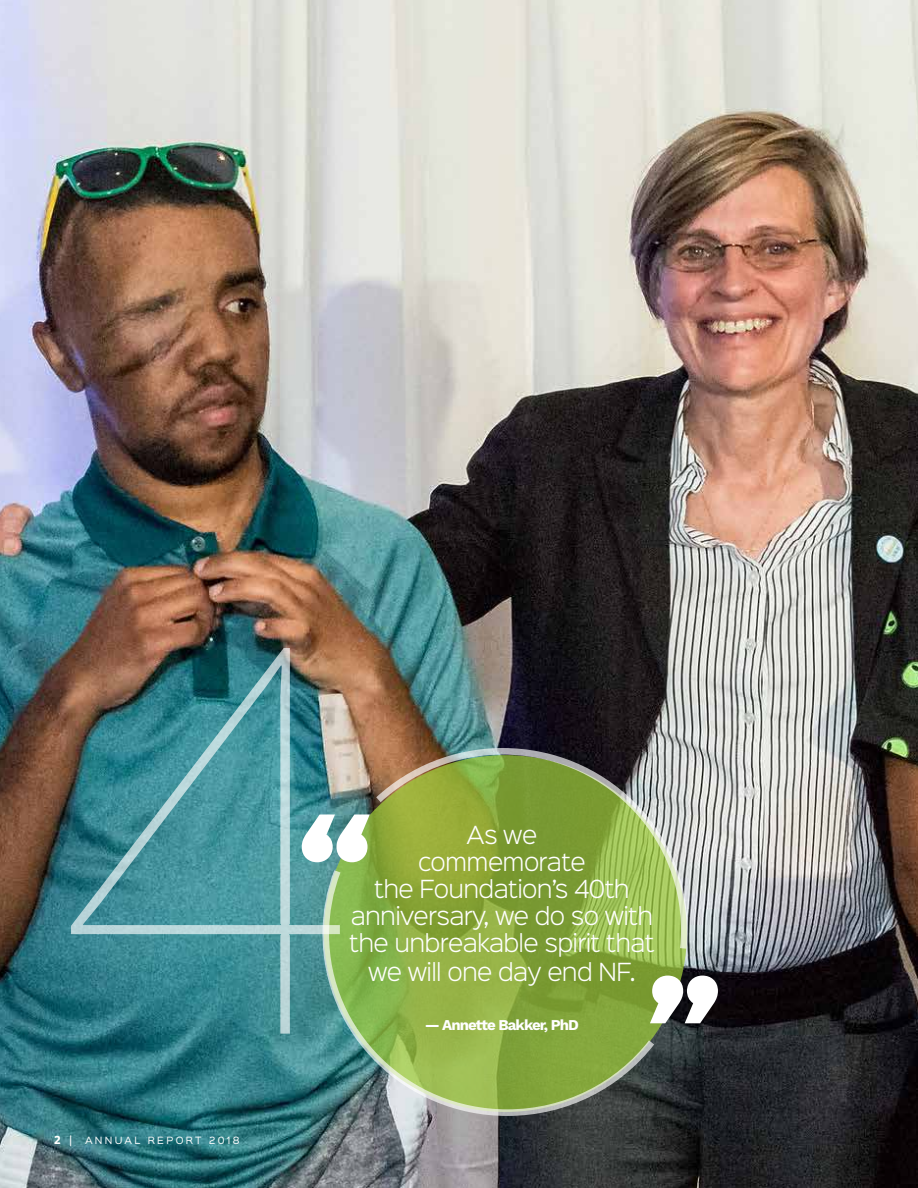
<style>
.page{position:relative;width:918px;height:1188px;background:#fff}
.page>*{position:absolute;margin:0;border:0;box-sizing:border-box;transform-origin:0 0}
.t1{font:100 476.1px "Sinkin Sans 100";color:#fff}
.t2{font:700 188.1px "Montserrat";color:#fff}
.t3{font:300 22.5px/27px "Sinkin Sans 300";letter-spacing:-.03em;color:#fff;text-align:center}
.t4{font:700 15px "Work Sans";letter-spacing:-.06em;color:#fff}
.t5{font:9px "Sinkin Sans 400";letter-spacing:.26em;color:#fff}
.s1{font-family:"Whitney";font-weight:700;font-size:12px}
.s2{font-family:"Whitney";font-weight:500;font-size:12px}
</style>
<div class="page">
<img style="left:0;top:0;width:918px;height:1188px">
<svg style="left:324px;top:755px;width:363px;height:357px;background:#84aa41"></svg>
<svg style="left:321px;top:869px;width:335px;height:248px;background:#83a555"></svg>
<svg style="left:375px;top:747px;width:314px;height:203px;background:#8da44d"></svg>
<h1 class="t1" style="left:52px;top:468px;width:309px">4</h1>
<h2 class="t2" style="left:297px;top:764px;width:76px">“</h2>
<p class="t3" style="left:349px;top:820px;width:307px">As we<br>commemorate<br>the Foundation’s 40th anniversary, we do so with the unbreakable spirit that</p>
<p class="t3" style="left:368px;top:957px;width:269px">we will one day end NF.</p>
<p class="t4" style="left:425px;top:1016px;width:156px">— Annette Bakker, PhD</p>
<h2 class="t2" style="left:645px;top:924px;width:79px">”</h2>
<p class="t5" style="left:54px;top:1132px;width:187px"><span class="s1">2</span> <span class="s2">|</span> ANNUAL REPORT 2018</p>
</div>
